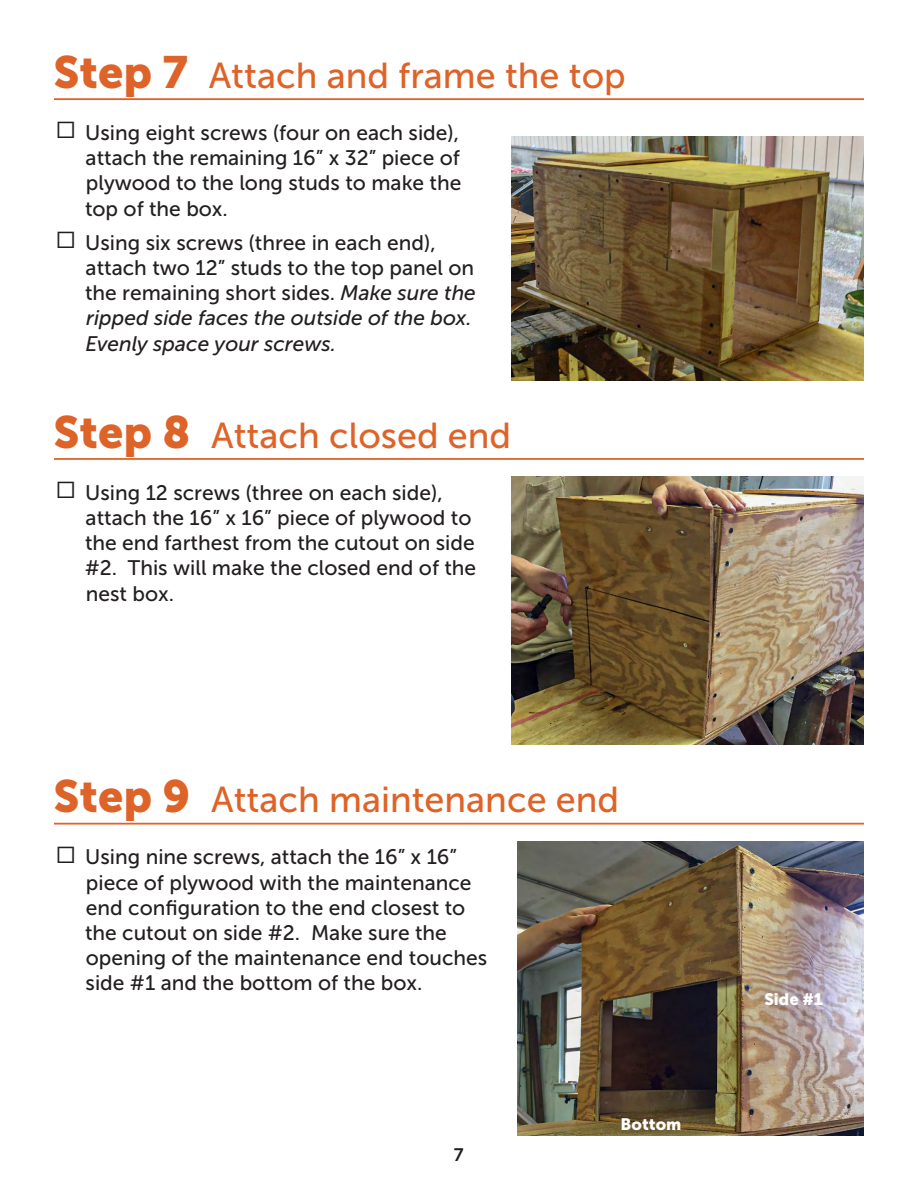
<style>
.page{position:relative;width:918px;height:1188px;background:#fff}
.page>*{position:absolute;margin:0;border:0;box-sizing:border-box;transform-origin:0 0}
.Heading{font:36px "Museo Sans 500";color:#de6328}
.t1{font:21px/25.2px "Museo Sans 500";color:#231f20}
.t2{font:18px "Museo Sans 700";color:#231f20}
.t3{font:16.5px "Museo Sans 900";color:#fff}
.s1{font-family:"Museo Sans 900";font-size:45px}
.s2{font-family:"Proxima Nova";font-size:28.5px}
.s3{font-style:italic}
</style>
<div class="page">
<hr style="left:54px;top:458px;width:810px;height:2px;background:#de6328">
<hr style="left:54px;top:823px;width:810px;height:2px;background:#de6328">
<hr style="left:54px;top:98px;width:810px;height:2px;background:#de6328">
<img style="left:512px;top:136px;width:352px;height:245px">
<img style="left:512px;top:477px;width:352px;height:267px">
<img style="left:518px;top:842px;width:346px;height:294px">
<p class="Heading" style="left:54px;top:56px;width:574px"><span class="s1">Step 7</span> Attach and frame the top</p>
<p class="t1" style="left:85px;top:120px;width:378px;text-align:justify;text-indent:-28px"><span class="s2">☐</span> Using eight screws (four on each side), attach the remaining 16” x 32” piece of plywood to the long studs to make the top of the box.</p>
<p class="t1" style="left:85px;top:230px;width:392px;text-indent:-28px"><span class="s2">☐</span> Using six screws (three in each end), attach two 12” studs to the top panel on the remaining short sides. <span class="s3">Make sure the ripped side faces the outside of the box.<br>Evenly space your screws.</span></p>
<p class="Heading" style="left:54px;top:415px;width:459px"><span class="s1">Step 8</span> Attach closed end</p>
<p class="t1" style="left:85px;top:480px;width:393px;text-indent:-28px"><span class="s2">☐</span> Using 12 screws (three on each side), attach the 16” x 16” piece of plywood to the end farthest from the cutout on side #2. This will make the closed end of the nest box.</p>
<p class="Heading" style="left:54px;top:780px;width:567px"><span class="s1">Step 9</span> Attach maintenance end</p>
<p class="t1" style="left:85px;top:845px;width:404px;text-indent:-28px"><span class="s2">☐</span> Using nine screws, attach the 16” x 16” piece of plywood with the maintenance end configuration to the end closest to the cutout on side #2. Make sure the opening of the maintenance end touches side #1 and the bottom of the box.</p>
<p class="t2" style="left:454px;top:1145px;width:11px">7</p>
<p class="t3" style="left:621px;top:1115px;width:62px">Bottom</p>
<p class="t3" style="left:764px;top:990px;width:60px">Side #1</p>
</div>
